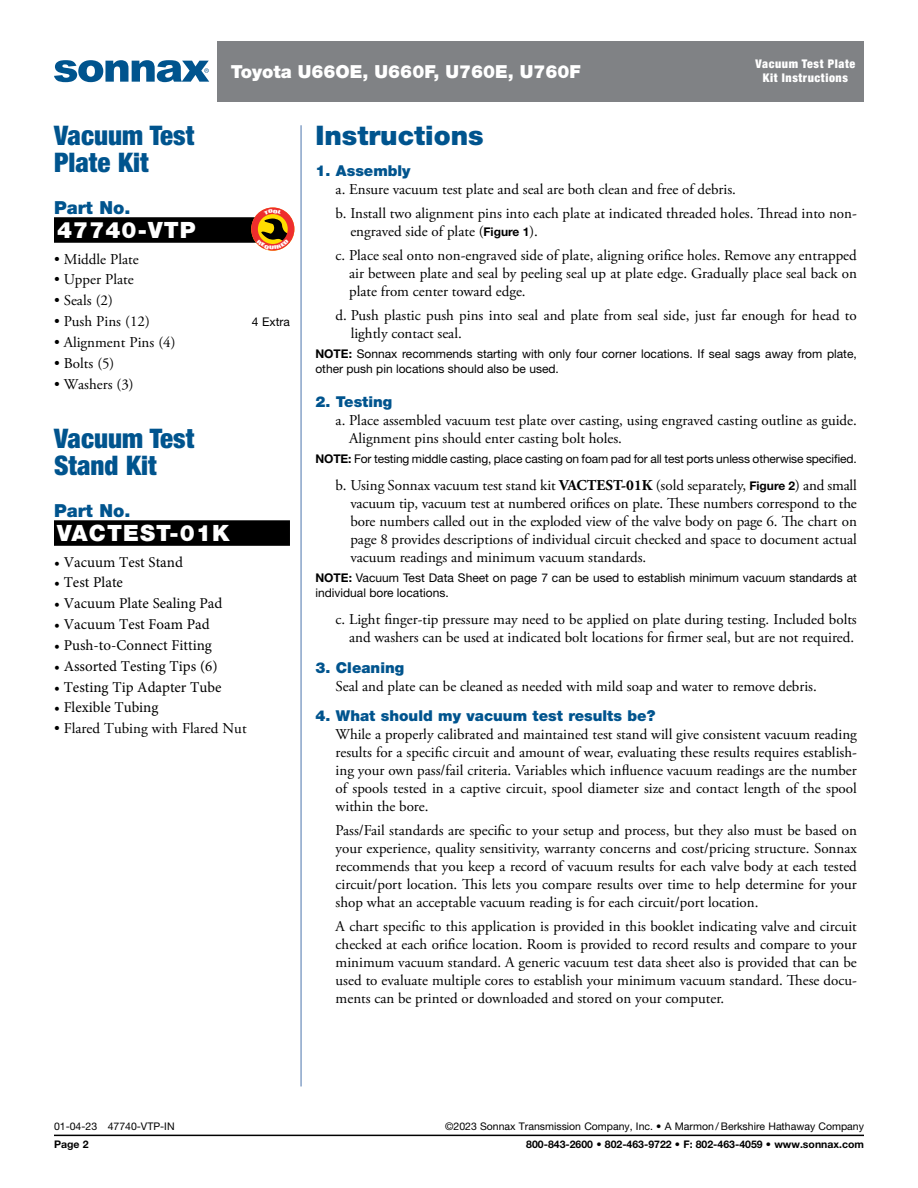
<style>
.page{position:relative;width:918px;height:1188px;background:#fff}
.page>*{position:absolute;margin:0;border:0;box-sizing:border-box;transform-origin:0 0}
.t1{font:900 condensed 27px/27.8px "Helvetica Neue LT Std";color:#00548e}
.t2{font:900 27px "Helvetica Neue LT Std";color:#00548e}
.t3{font:900 22.5px "Helvetica Neue LT Std";letter-spacing:.05em;color:#fff}
.t4{font:900 18px "Helvetica Neue LT Std";color:#fff}
.t5{font:900 18px "Helvetica Neue LT Std";color:#00548e}
.t6{font:15px/18px "Adobe Garamond Pro";color:#000}
.t7{font:15px "Minion Pro";color:#000}
.t8{font:900 15px "Helvetica Neue LT Std";color:#00548e}
.t9{font:12px/14.4px "Helvetica Neue LT Std";color:#000}
.t10{font:900 condensed 12px/14.4px "Helvetica Neue LT Std";letter-spacing:.05em;color:#fff;text-align:center}
.t11{font:10.5px "Helvetica Neue LT Std";color:#000}
.t12{font:700 10.5px "Helvetica Neue LT Std";color:#000}
.s1{font-family:"Helvetica Neue LT Std";font-weight:700;font-size:12px}
.s2{font-weight:700}
</style>
<div class="page">
<div style="left:54px;top:217px;width:236px;height:26px;background:#000"></div>
<div style="left:54px;top:520px;width:236px;height:26px;background:#000"></div>
<hr style="left:300px;top:125px;width:2px;height:961px;background:#87a3c8">
<div style="left:217px;top:41px;width:647px;height:61px;background:#808285"></div>
<svg style="left:54px;top:60px;width:155px;height:22px"></svg>
<hr style="left:54px;top:1135px;width:810px;height:1px;background:#000">
<svg style="left:251px;top:207px;width:43px;height:44px"></svg>
<p class="t4" style="left:231px;top:60px;width:352px">Toyota U66OE, U660F, U760E, U760F</p>
<p class="t10" style="left:755px;top:56px;width:101px">Vacuum Test Plate<br>Kit Instructions</p>
<h1 class="t1" style="left:54px;top:121px;width:142px">Vacuum Test<br>Plate Kit</h1>
<p class="t5" style="left:54px;top:197px;width:78px">Part No.</p>
<h2 class="t3" style="left:57px;top:217px;width:140px">47740-VTP</h2>
<p class="t6" style="left:54px;top:250px;width:86px">• Middle Plate</p>
<p class="t6" style="left:54px;top:271px;width:81px">• Upper Plate</p>
<p class="t6" style="left:54px;top:292px;width:60px">• Seals (2)</p>
<p class="t6" style="left:54px;top:313px;width:97px">• Push Pins (12)</p>
<p class="t9" style="left:252px;top:314px;width:40px">4 Extra</p>
<p class="t6" style="left:54px;top:334px;width:123px">• Alignment Pins (4)</p>
<p class="t6" style="left:54px;top:354px;width:62px">• Bolts (5)</p>
<p class="t6" style="left:54px;top:375px;width:81px">• Washers (3)</p>
<h1 class="t1" style="left:54px;top:424px;width:142px">Vacuum Test<br>Stand Kit</h1>
<p class="t5" style="left:54px;top:500px;width:78px">Part No.</p>
<h2 class="t3" style="left:57px;top:520px;width:174px">VACTEST-01K</h2>
<p class="t7" style="left:54px;top:552px;width:131px">• Vacuum Test Stand</p>
<p class="t7" style="left:54px;top:573px;width:70px">• Test Plate</p>
<p class="t7" style="left:54px;top:593px;width:170px">• Vacuum Plate Sealing Pad</p>
<p class="t7" style="left:54px;top:614px;width:157px">• Vacuum Test Foam Pad</p>
<p class="t7" style="left:54px;top:635px;width:159px">• Push-to-Connect Fitting</p>
<p class="t7" style="left:54px;top:656px;width:165px">• Assorted Testing Tips (6)</p>
<p class="t7" style="left:54px;top:677px;width:169px">• Testing Tip Adapter Tube</p>
<p class="t7" style="left:54px;top:698px;width:106px">• Flexible Tubing</p>
<p class="t6" style="left:54px;top:720px;width:194px">• Flared Tubing with Flared Nut</p>
<h1 class="t2" style="left:315px;top:119px;width:170px">Instructions</h1>
<p class="t8" style="left:315px;top:162px;width:97px">1. Assembly</p>
<p class="t6" style="left:336px;top:178px;width:523px;line-height:24px">a. Ensure vacuum test plate and seal are both clean and free of debris.<br>b. Install two alignment pins into each plate at indicated threaded holes. Thread into non-</p>
<p class="t6" style="left:336px;top:220px;width:523px;line-height:24px;text-indent:15px">engraved side of plate (<span class="s1">Figure 1</span>).<br>c. Place seal onto non-engraved side of plate, aligning orifice holes. Remove any entrapped</p>
<p class="t6" style="left:349px;top:265px;width:509px">air between plate and seal by peeling seal up at plate edge. Gradually place seal back on plate from center toward edge.</p>
<p class="t6" style="left:351px;top:307px;width:508px;text-indent:-15px">d. Push plastic push pins into seal and plate from seal side, just far enough for head to lightly contact seal.</p>
<p class="t9" style="left:315px;top:347px;width:543px"><span class="s2">NOTE:</span> Sonnax recommends starting with only four corner locations. If seal sags away from plate, other push pin locations should also be used.</p>
<p class="t8" style="left:315px;top:392px;width:78px">2. Testing</p>
<p class="t6" style="left:349px;top:411px;width:509px;text-indent:-14px">a. Place assembled vacuum test plate over casting, using engraved casting outline as guide.<br>Alignment pins should enter casting bolt holes.</p>
<p class="t9" style="left:315px;top:451px;width:543px"><span class="s2">NOTE:</span> For testing middle casting, place casting on foam pad for all test ports unless otherwise specified.</p>
<p class="t6" style="left:350px;top:477px;width:508px;text-align:justify;text-indent:-15px">b. Using Sonnax vacuum test stand kit <span class="s2">VACTEST-01K</span> (sold separately, <span class="s1">Figure 2</span>) and small vacuum tip, vacuum test at numbered orifices on plate. These numbers correspond to the bore numbers called out in the exploded view of the valve body on page 6. The chart on page 8 provides descriptions of individual circuit checked and space to document actual vacuum readings and minimum vacuum standards.</p>
<p class="t9" style="left:315px;top:571px;width:543px"><span class="s2">NOTE:</span> Vacuum Test Data Sheet on page 7 can be used to establish minimum vacuum standards at individual bore locations.</p>
<p class="t6" style="left:336px;top:611px;width:523px;text-align:right">c. Light finger-tip pressure may need to be applied on plate during testing. Included bolts and washers can be used at indicated bolt locations for firmer seal, but are not required.</p>
<p class="t8" style="left:315px;top:658px;width:90px">3. Cleaning</p>
<p class="t6" style="left:336px;top:677px;width:483px">Seal and plate can be cleaned as needed with mild soap and water to remove debris.</p>
<p class="t8" style="left:315px;top:707px;width:341px">4. What should my vacuum test results be?</p>
<p class="t6" style="left:336px;top:726px;width:523px;text-align:justify">While a properly calibrated and maintained test stand will give consistent vacuum reading results for a specific circuit and amount of wear, evaluating these results requires establish&shy;ing your own pass/fail criteria. Variables which influence vacuum readings are the number of spools tested in a captive circuit, spool diameter size and contact length of the spool within the bore.</p>
<p class="t6" style="left:336px;top:822px;width:523px;text-align:justify">Pass/Fail standards are specific to your setup and process, but they also must be based on your experience, quality sensitivity, warranty concerns and cost/pricing structure. Sonnax recommends that you keep a record of vacuum results for each valve body at each tested circuit/port location. This lets you compare results over time to help determine for your shop what an acceptable vacuum reading is for each circuit/port location.</p>
<p class="t6" style="left:336px;top:918px;width:523px;text-align:justify">A chart specific to this application is provided in this booklet indicating valve and circuit checked at each orifice location. Room is provided to record results and compare to your minimum vacuum standard. A generic vacuum test data sheet also is provided that can be used to evaluate multiple cores to establish your minimum vacuum standard. These docu&shy;ments can be printed or downloaded and stored on your computer.</p>
<p class="t11" style="left:54px;top:1120px;width:122px">01-04-23 47740-VTP-IN</p>
<p class="t11" style="left:445px;top:1120px;width:420px">©2023 Sonnax Transmission Company, Inc. • A Marmon / Berkshire Hathaway Company</p>
<p class="t12" style="left:54px;top:1138px;width:36px">Page 2</p>
<p class="t12" style="left:526px;top:1138px;width:339px">800-843-2600 • 802-463-9722 • F: 802-463-4059 • www.sonnax.com</p>
</div>
